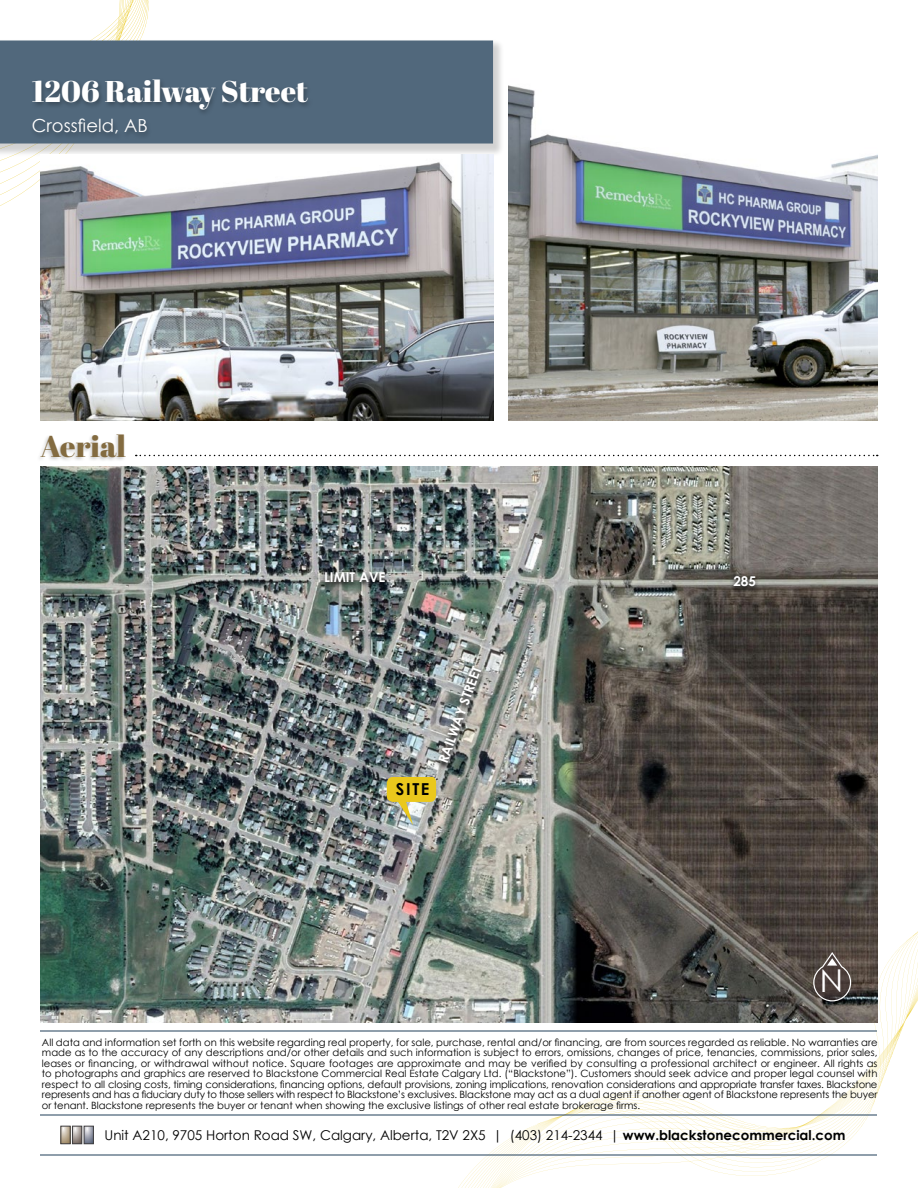
<style>
.page{position:relative;width:918px;height:1188px;background:#fff}
.page>*{position:absolute;margin:0;border:0;box-sizing:border-box;transform-origin:0 0}
.t1{font:31.5px "Century Gothic";color:#fff}
.t2{font:30px "Abril Fatface";color:#fff}
.t3{font:30px "Abril Fatface";color:#836b40}
.t4{font:18px "Century Gothic";color:#fff}
.t5{font:700 16.5px "Century Gothic";color:#000101}
.t6{font:13.5px "Century Gothic";color:#000101}
.t7{font:700 13.5px "Century Gothic";color:#fff}
.t8{font:10.05px/10.5px "Century Gothic";color:#000101;text-align:justify}
.s1{font-weight:700}
</style>
<div class="page">
<svg style="left:0;top:0;width:149px;height:206px"></svg>
<svg style="left:447px;top:931px;width:471px;height:257px"></svg>
<hr style="left:40px;top:1031px;width:838px;height:1px;background:#25425b">
<svg style="left:63px;top:1128px;width:5px;height:14px"></svg>
<div style="left:61px;top:1126px;width:9px;height:18px;border:1px solid #414042"></div>
<svg style="left:74px;top:1128px;width:6px;height:14px"></svg>
<div style="left:72px;top:1126px;width:10px;height:18px;border:1px solid #414042"></div>
<svg style="left:86px;top:1128px;width:6px;height:14px"></svg>
<div style="left:84px;top:1126px;width:10px;height:18px;border:1px solid #414042"></div>
<hr style="left:40px;top:1115px;width:838px;height:1px;background:#25425b">
<hr style="left:40px;top:1154px;width:838px;height:1px;background:#25425b">
<div style="left:0;top:39px;width:504px;height:118px;background:#000;opacity:.18"></div>
<div style="left:0;top:40px;width:493px;height:104px;background:#51687c"></div>
<div style="left:29px;top:77px;width:285px;height:64px;background:#000;opacity:.3"></div>
<svg style="left:136px;top:455px;width:742px;height:1px"></svg>
<div style="left:36px;top:433px;width:91px;height:29px;background:#000;opacity:.2"></div>
<img style="left:509px;top:85px;width:369px;height:335px">
<img style="left:40px;top:466px;width:838px;height:556px">
<img style="left:40px;top:155px;width:453px;height:265px">
<img style="left:434px;top:664px;width:52px;height:107px">
<svg style="left:320px;top:570px;width:69px;height:19px"></svg>
<svg style="left:729px;top:575px;width:31px;height:18px"></svg>
<svg style="left:813px;top:952px;width:38px;height:49px;background:#5d534f"></svg>
<svg style="left:387px;top:777px;width:49px;height:48px;background:#ccbd5f"></svg>
<h2 class="t2" style="left:32px;top:70px;width:278px">1206 Railway Street</h2>
<h3 class="t4" style="left:32px;top:113px;width:117px">Crossfield, AB</h3>
<h2 class="t3" style="left:40px;top:425px;width:87px">Aerial</h2>
<h3 class="t7" style="left:324px;top:567px;width:63px">LIMIT AVE</h3>
<h3 class="t7" style="left:733px;top:571px;width:24px">285</h3>
<h3 class="t5" style="left:396px;top:776px;width:35px">SITE</h3>
<h3 class="t7" style="left:433px;top:759px;width:104px;rotate:-70deg">RAILWAY STREET</h3>
<h1 class="t1" style="left:820px;top:959px;width:25px">N</h1>
<p class="t8" style="left:42px;top:1037px;width:837px">All data and information set forth on this website regarding real property, for sale, purchase, rental and/or financing, are from sources regarded as reliable. No warranties are made as to the accuracy of any descriptions and/or other details and such information is subject to errors, omissions, changes of price, tenancies, commissions, prior sales, leases or financing, or withdrawal without notice. Square footages are approximate and may be verified by consulting a professional architect or engineer. All rights as to photographs and graphics are reserved to Blackstone Commercial Real Estate Calgary Ltd. (“Blackstone”). Customers should seek advice and proper legal counsel with respect to all closing costs, timing considerations, financing options, default provisions, zoning implications, renovation considerations and appropriate transfer taxes. Blackstone represents and has a fiduciary duty to those sellers with respect to Blackstone’s exclusives. Blackstone may act as a dual agent if another agent of Blackstone represents the buyer or tenant. Blackstone represents the buyer or tenant when showing the exclusive listings of other real estate brokerage firms.</p>
<h3 class="t6" style="left:105px;top:1126px;width:742px">Unit A210, 9705 Horton Road SW, Calgary, Alberta, T2V 2X5 | (403) 214-2344 | <span class="s1">www.blackstonecommercial.com</span></h3>
</div>
